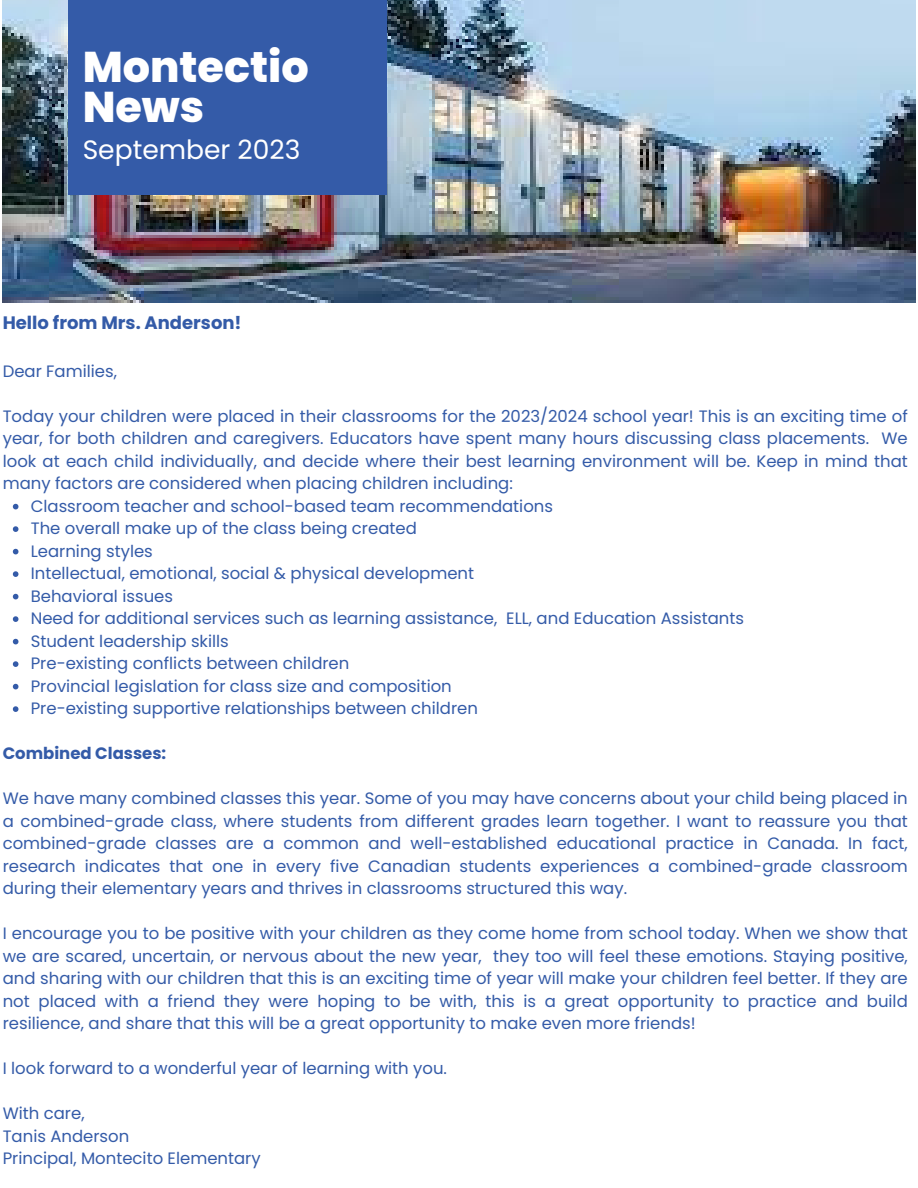
<style>
.page{position:relative;width:918px;height:1188px;background:#fff}
.page>*{position:absolute;margin:0;border:0;box-sizing:border-box;transform-origin:0 0}
.t1{font:800 42.9px/40.2px "Poppins";color:#fff}
.t2{font:26.55px "Poppins";color:#fff}
.t3{font:700 18px "Poppins";color:#345ba8}
.t4{font:16.5px/22.5px "Poppins";color:#345ba8;text-align:justify}
.t5{font:700 16.5px "Poppins";color:#345ba8}
</style>
<div class="page">
<img style="left:3px;top:0;width:912px;height:302px">
<div style="left:68px;top:0;width:318px;height:195px;background:#345ba8"></div>
<svg style="left:13px;top:504px;width:5px;height:5px"></svg>
<svg style="left:13px;top:526px;width:5px;height:6px"></svg>
<svg style="left:13px;top:549px;width:5px;height:5px"></svg>
<svg style="left:13px;top:571px;width:5px;height:6px"></svg>
<svg style="left:13px;top:594px;width:5px;height:5px"></svg>
<svg style="left:13px;top:616px;width:5px;height:6px"></svg>
<svg style="left:13px;top:639px;width:5px;height:5px"></svg>
<svg style="left:13px;top:661px;width:5px;height:6px"></svg>
<svg style="left:13px;top:684px;width:5px;height:5px"></svg>
<svg style="left:13px;top:706px;width:5px;height:6px"></svg>
<p class="t1" style="left:83px;top:47px;width:228px">Montectio<br>News</p>
<p class="t2" style="left:83px;top:131px;width:219px">September 2023</p>
<p class="t3" style="left:3px;top:311px;width:240px">Hello from Mrs. Anderson!</p>
<p class="t4" style="left:3px;top:360px;width:116px">Dear Families,</p>
<p class="t4" style="left:3px;top:405px;width:907px">Today your children were placed in their classrooms for the 2023/2024 school year! This is an exciting time of year, for both children and caregivers. Educators have spent many hours discussing class placements. We look at each child individually, and decide where their best learning environment will be. Keep in mind that many factors are considered when placing children including:</p>
<p class="t4" style="left:31px;top:495px;width:524px">Classroom teacher and school-based team recommendations</p>
<p class="t4" style="left:31px;top:517px;width:388px">The overall make up of the class being created</p>
<p class="t4" style="left:31px;top:540px;width:124px">Learning styles</p>
<p class="t4" style="left:31px;top:562px;width:445px">Intellectual, emotional, social &amp; physical development</p>
<p class="t4" style="left:31px;top:585px;width:144px">Behavioral issues</p>
<p class="t4" style="left:31px;top:607px;width:715px">Need for additional services such as learning assistance, ELL, and Education Assistants</p>
<p class="t4" style="left:31px;top:630px;width:200px">Student leadership skills</p>
<p class="t4" style="left:31px;top:652px;width:320px">Pre-existing conflicts between children</p>
<p class="t4" style="left:31px;top:675px;width:423px">Provincial legislation for class size and composition</p>
<p class="t4" style="left:31px;top:697px;width:449px">Pre-existing supportive relationships between children</p>
<p class="t5" style="left:3px;top:742px;width:165px">Combined Classes:</p>
<p class="t4" style="left:3px;top:787px;width:907px">We have many combined classes this year. Some of you may have concerns about your child being placed in a combined-grade class, where students from different grades learn together. I want to reassure you that combined-grade classes are a common and well-established educational practice in Canada. In fact, research indicates that one in every five Canadian students experiences a combined-grade classroom during their elementary years and thrives in classrooms structured this way.</p>
<p class="t4" style="left:3px;top:922px;width:907px">I encourage you to be positive with your children as they come home from school today. When we show that we are scared, uncertain, or nervous about the new year, they too will feel these emotions. Staying positive, and sharing with our children that this is an exciting time of year will make your children feel better. If they are not placed with a friend they were hoping to be with, this is a great opportunity to practice and build resilience, and share that this will be a great opportunity to make even more friends!</p>
<p class="t4" style="left:3px;top:1057px;width:446px">I look forward to a wonderful year of learning with you.</p>
<p class="t4" style="left:3px;top:1102px;width:83px">With care,</p>
<p class="t4" style="left:3px;top:1125px;width:128px">Tanis Anderson</p>
<p class="t4" style="left:3px;top:1147px;width:260px">Principal, Montecito Elementary</p>
</div>
